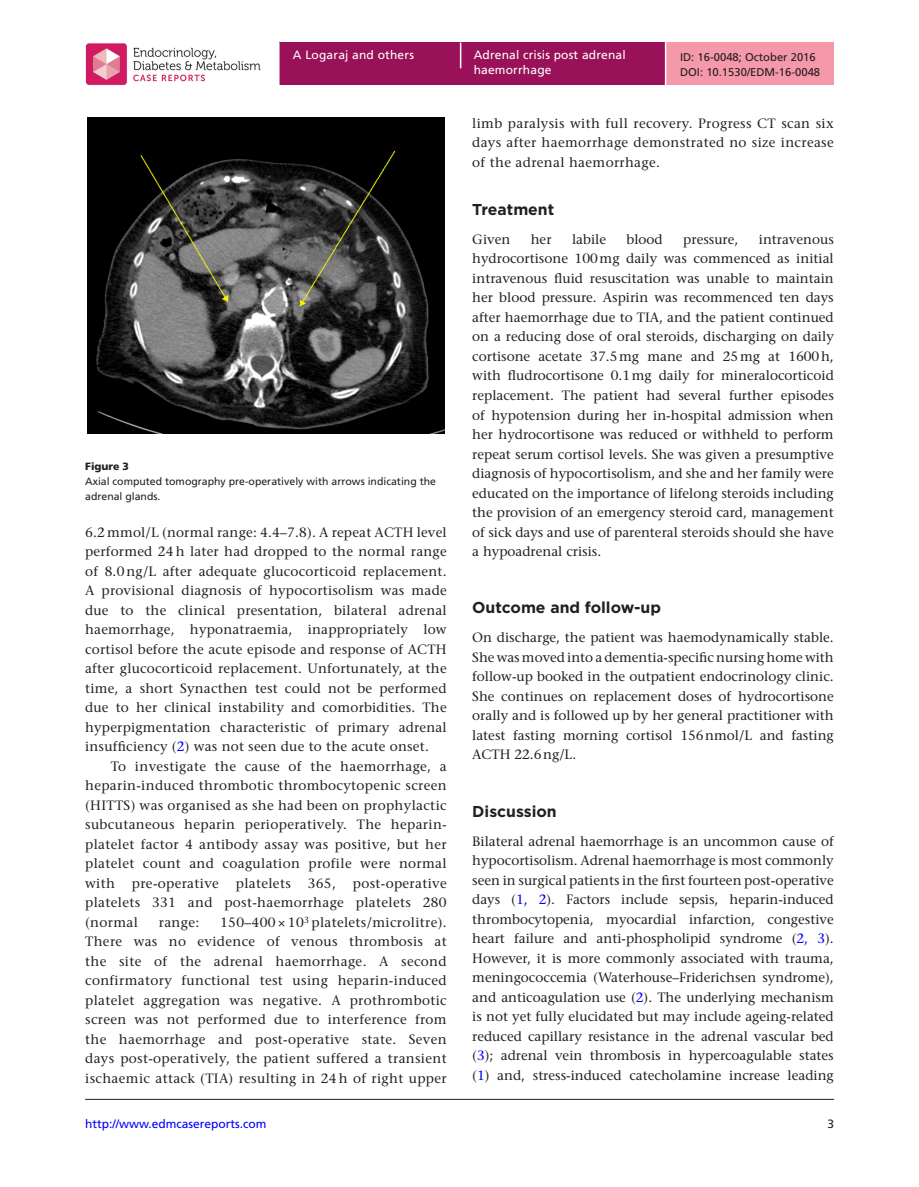
<style>
.page{position:relative;width:919px;height:1187px;background:#fff}
.page>*{position:absolute;margin:0;border:0;box-sizing:border-box;transform-origin:0 0}
.t1{font:700 15.75px "Gotham";color:#231f20}
.TXT{font:500 13.5px/19.5px "Stone Serif Std";color:#231f20;text-align:justify}
.TXI{font:500 13.5px/19.5px "Stone Serif Std";letter-spacing:.025em;color:#231f20;text-align:justify}
.t2{font:12px/14.7px "Frutiger LT Std";letter-spacing:.015em;color:#fff}
.t3{font:12px "Frutiger LT Std";color:#00f}
.t4{font:12px "Frutiger LT Std";color:#231f20}
.t5{font:11.25px/14.5px "Frutiger LT Std";color:#231f20}
.FC{font:10.5px/14.7px "Frutiger LT Std";color:#231f20}
.FC_head{font:900 10.5px "Frutiger LT Std";color:#231f20}
.s1{color:#00f}
</style>
<div class="page">
<div style="left:279px;top:43px;width:385px;height:42px;background:#991259"></div>
<div style="left:666px;top:43px;width:167px;height:42px;background:#f598a9"></div>
<svg style="left:460px;top:43px;width:1px;height:25px"></svg>
<img style="left:85px;top:43px;width:176px;height:42px">
<hr style="left:85px;top:1098px;width:749px;height:1px;background:#231f20">
<img style="left:87px;top:118px;width:357px;height:315px">
<p class="t2" style="left:293px;top:48px;width:123px">A Logaraj and others</p>
<p class="t5" style="left:680px;top:50px;width:142px">ID: 16-0048; October 2016<br>DOI: 10.1530/EDM-16-0048</p>
<p class="t2" style="left:473px;top:48px;width:154px">Adrenal crisis post adrenal haemorrhage</p>
<p class="FC_head" style="left:85px;top:460px;width:45px">Figure 3</p>
<p class="FC" style="left:85px;top:474px;width:352px">Axial computed tomography pre-operatively with arrows indicating the adrenal glands.</p>
<p class="TXT" style="left:85px;top:522px;width:363px">6.2mmol/L (normal range: 4.4–7.8). A repeat ACTH level performed 24h later had dropped to the normal range of 8.0ng/L after adequate glucocorticoid replacement.<br>A provisional diagnosis of hypocortisolism was made due to the clinical presentation, bilateral adrenal haemorrhage, hyponatraemia, inappropriately low cortisol before the acute episode and response of ACTH after glucocorticoid replacement. Unfortunately, at the time, a short Synacthen test could not be performed due to her clinical instability and comorbidities. The hyperpigmentation characteristic of primary adrenal insufficiency (<span class="s1">2</span>) was not seen due to the acute onset.</p>
<p class="TXI" style="left:85px;top:756px;width:363px;text-indent:26px">To investigate the cause of the haemorrhage, a heparin-induced thrombotic thrombocytopenic screen (HITTS) was organised as she had been on prophylactic subcutaneous heparin perioperatively. The heparin&shy;platelet factor 4 antibody assay was positive, but her platelet count and coagulation profile were normal with</p>
<p class="TXI" style="left:132px;top:873px;width:88px">pre-operative</p>
<p class="TXI" style="left:236px;top:873px;width:56px">platelets</p>
<p class="TXI" style="left:308px;top:873px;width:30px">365,</p>
<p class="TXI" style="left:85px;top:873px;width:363px;text-indent:267px">post-operative platelets 331 and post-haemorrhage platelets 280 (normal</p>
<p class="TXI" style="left:85px;top:912px;width:363px;text-indent:135px">150–400 × 10<sup>3</sup> platelets/microlitre).<br>There was no evidence of venous thrombosis at the site of the adrenal haemorrhage. A second confirmatory functional test using heparin-induced platelet aggregation was negative. A prothrombotic screen was not performed due to interference from the haemorrhage and post-operative state. Seven days post-operatively, the patient suffered a transient ischaemic attack (TIA) resulting in 24 h of right upper</p>
<p class="TXI" style="left:159px;top:912px;width:42px">range:</p>
<p class="TXI" style="left:472px;top:113px;width:363px">limb paralysis with full recovery. Progress CT scan six days after haemorrhage demonstrated no size increase of the adrenal haemorrhage.</p>
<h1 class="t1" style="left:472px;top:199px;width:84px">Treatment</h1>
<p class="TXT" style="left:472px;top:229px;width:40px">Given</p>
<p class="TXT" style="left:530px;top:229px;width:22px">her</p>
<p class="TXT" style="left:572px;top:229px;width:36px">labile</p>
<p class="TXT" style="left:626px;top:229px;width:38px">blood</p>
<p class="TXT" style="left:683px;top:229px;width:57px">pressure,</p>
<p class="TXT" style="left:472px;top:229px;width:363px;text-indent:286px">intravenous hydrocortisone 100mg daily was commenced as initial intravenous fluid resuscitation was unable to maintain her blood pressure. Aspirin was recommenced ten days after haemorrhage due to TIA, and the patient continued on a reducing dose of oral steroids, discharging on daily cortisone acetate 37.5mg mane and 25mg at 1600h, with fludrocortisone 0.1mg daily for mineralocorticoid replacement. The patient had several further episodes of hypotension during her in-hospital admission when her hydrocortisone was reduced or withheld to perform repeat serum cortisol levels. She was given a presumptive diagnosis of hypocortisolism, and she and her family were educated on the importance of lifelong steroids including the provision of an emergency steroid card, management of sick days and use of parenteral steroids should she have a hypoadrenal crisis.</p>
<h1 class="t1" style="left:472px;top:597px;width:190px">Outcome and follow-up</h1>
<p class="TXT" style="left:472px;top:628px;width:363px">On discharge, the patient was haemodynamically stable.<br>She was moved into a dementia-specific nursing home with follow-up booked in the outpatient endocrinology clinic.<br>She continues on replacement doses of hydrocortisone orally and is followed up by her general practitioner with latest fasting morning cortisol 156nmol/L and fasting ACTH 22.6ng/L.</p>
<h1 class="t1" style="left:472px;top:800px;width:86px">Discussion</h1>
<p class="TXT" style="left:472px;top:831px;width:363px">Bilateral adrenal haemorrhage is an uncommon cause of hypocortisolism. Adrenal haemorrhage is most commonly seen in surgical patients in the first fourteen post-operative days (<span class="s1">1, 2</span>). Factors include sepsis, heparin-induced thrombocytopenia, myocardial infarction, congestive heart failure and anti-phospholipid syndrome (<span class="s1">2, 3</span>).<br>However, it is more commonly associated with trauma, meningococcemia (Waterhouse–Friderichsen syndrome), and anticoagulation use (<span class="s1">2</span>). The underlying mechanism is not yet fully elucidated but may include ageing-related reduced capillary resistance in the adrenal vascular bed (<span class="s1">3</span>); adrenal vein thrombosis in hypercoagulable states (<span class="s1">1</span>) and, stress-induced catecholamine increase leading</p>
<p class="t3" style="left:85px;top:1116px;width:183px">http://www.edmcasereports.com</p>
<p class="t4" style="left:827px;top:1116px;width:8px">3</p>
</div>
